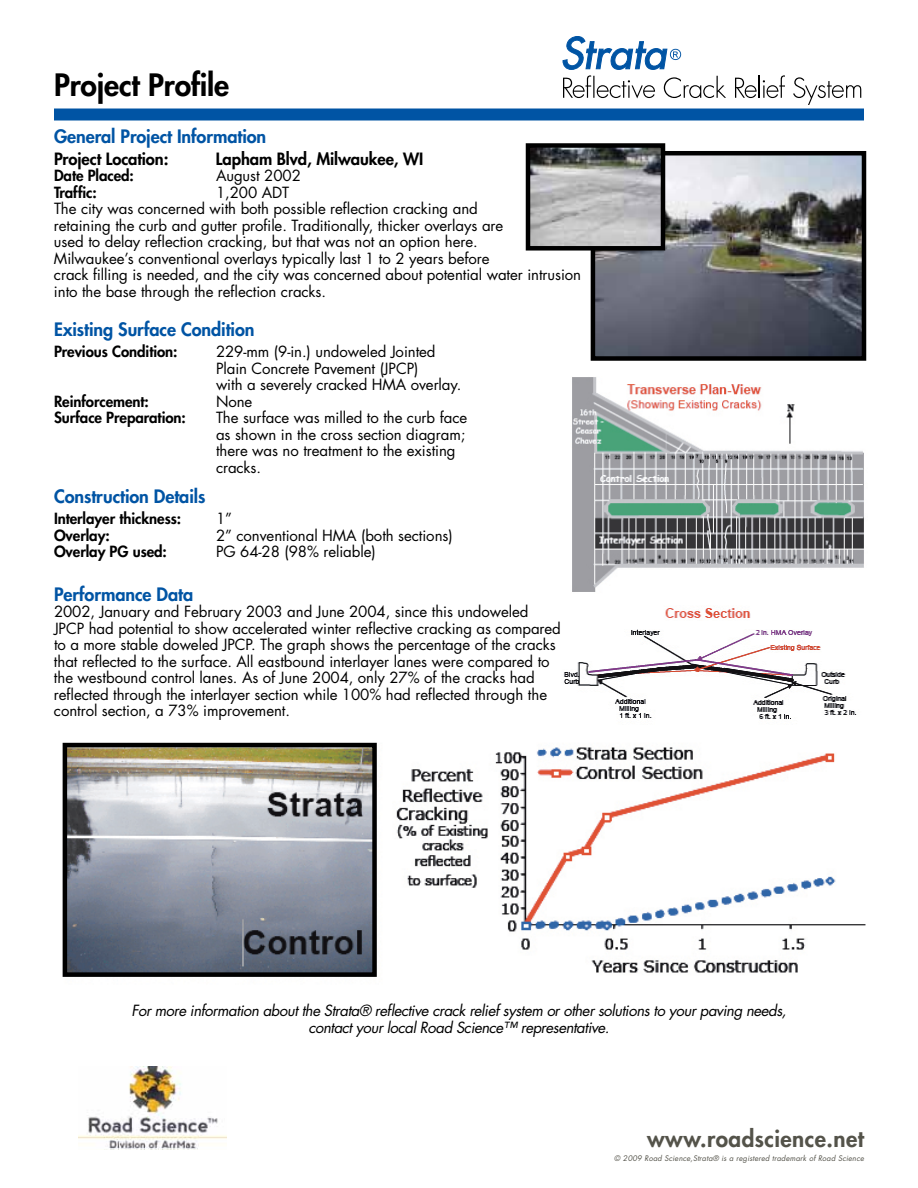
<style>
.page{position:relative;width:918px;height:1188px;background:#fff}
.page>*{position:absolute;margin:0;border:0;box-sizing:border-box;transform-origin:0 0}
.t1{font:800 30px "Futura Std";letter-spacing:-.005em;color:#000}
.t2{font:800 22.5px "Futura Std";letter-spacing:.02em;color:#54534a}
.t3{font:800 18px "Futura Std";letter-spacing:-.005em;color:#0054a4}
.t4{font:800 16.5px "Futura Std";letter-spacing:-.005em;color:#000}
.t5{font:15px/16.5px "Futura Std";letter-spacing:-.005em;color:#000}
.t6{font:italic 15px/16.5px "Futura Std";letter-spacing:-.03em;color:#000;text-align:center}
.t7{font:800 15px "Futura Std";letter-spacing:-.005em;color:#000}
.t8{font:italic 7.5px "Futura Std";letter-spacing:.02em;color:#54534a}
</style>
<div class="page">
<div style="left:54px;top:109px;width:810px;height:12px;background:#0054a4"></div>
<img style="left:78px;top:1067px;width:148px;height:82px">
<img style="left:596px;top:156px;width:265px;height:200px">
<div style="left:591px;top:151px;width:275px;height:210px;border:4px solid #000"></div>
<svg style="left:735px;top:75px;width:50px;height:23px"></svg>
<svg style="left:793px;top:77px;width:68px;height:28px"></svg>
<svg style="left:563px;top:36px;width:163px;height:62px"></svg>
<img style="left:531px;top:148px;width:129px;height:98px">
<div style="left:526px;top:143px;width:139px;height:108px;border:4px solid #000"></div>
<img style="left:572px;top:377px;width:292px;height:215px">
<img style="left:564px;top:608px;width:293px;height:111px">
<img style="left:62px;top:742px;width:804px;height:235px">
<div style="left:63px;top:743px;width:314px;height:234px;border:4px solid #000"></div>
<h1 class="t1" style="left:54px;top:66px;width:177px">Project Profile</h1>
<p class="t3" style="left:54px;top:125px;width:214px">General Project Information</p>
<p class="t4" style="left:54px;top:148px;width:116px">Project Location:</p>
<p class="t4" style="left:216px;top:148px;width:209px">Lapham Blvd, Milwaukee, WI</p>
<p class="t7" style="left:54px;top:166px;width:81px">Date Placed:</p>
<p class="t5" style="left:216px;top:167px;width:86px">August 2002</p>
<p class="t7" style="left:54px;top:183px;width:44px">Traffic:</p>
<p class="t5" style="left:54px;top:184px;width:529px;text-indent:162px">1,200 ADT<br>The city was concerned with both possible reflection cracking and<br>retaining the curb and gutter profile. Traditionally, thicker overlays are<br>used to delay reflection cracking, but that was not an option here.<br>Milwaukee’s conventional overlays typically last 1 to 2 years before<br>crack filling is needed, and the city was concerned about potential water intrusion into the base through the reflection cracks.</p>
<p class="t3" style="left:54px;top:318px;width:202px">Existing Surface Condition</p>
<p class="t7" style="left:54px;top:342px;width:125px">Previous Condition:</p>
<p class="t5" style="left:216px;top:344px;width:247px">229-mm (9-in.) undoweled Jointed<br>Plain Concrete Pavement (JPCP)<br>with a severely cracked HMA overlay.</p>
<p class="t7" style="left:54px;top:392px;width:96px">Reinforcement:</p>
<p class="t5" style="left:216px;top:393px;width:38px">None</p>
<p class="t7" style="left:54px;top:408px;width:133px">Surface Preparation:</p>
<p class="t5" style="left:216px;top:410px;width:253px">The surface was milled to the curb face as shown in the cross section diagram; there was no treatment to the existing cracks.</p>
<p class="t3" style="left:54px;top:485px;width:153px">Construction Details</p>
<p class="t7" style="left:54px;top:509px;width:129px">Interlayer thickness:</p>
<p class="t5" style="left:216px;top:511px;width:18px">1”</p>
<p class="t7" style="left:54px;top:526px;width:57px">Overlay:</p>
<p class="t5" style="left:216px;top:527px;width:238px">2” conventional HMA (both sections)</p>
<p class="t7" style="left:54px;top:542px;width:114px">Overlay PG used:</p>
<p class="t5" style="left:216px;top:544px;width:161px">PG 64-28 (98% reliable)</p>
<p class="t3" style="left:54px;top:583px;width:141px">Performance Data</p>
<p class="t5" style="left:54px;top:604px;width:508px">2002, January and February 2003 and June 2004, since this undoweled JPCP had potential to show accelerated winter reflective cracking as compared to a more stable doweled JPCP. The graph shows the percentage of the cracks that reflected to the surface. All eastbound interlayer lanes were compared to the westbound control lanes. As of June 2004, only 27% of the cracks had reflected through the interlayer section while 100% had reflected through the control section, a 73% improvement.</p>
<p class="t6" style="left:131px;top:1003px;width:657px">For more information about the Strata® reflective crack relief system or other solutions to your paving needs, contact your local Road Science™ representative.</p>
<h2 class="t2" style="left:647px;top:1125px;width:218px">www.roadscience.net</h2>
<p class="t8" style="left:614px;top:1153px;width:251px">© 2009 Road Science,Strata® is a registered trademark of Road Science</p>
</div>
